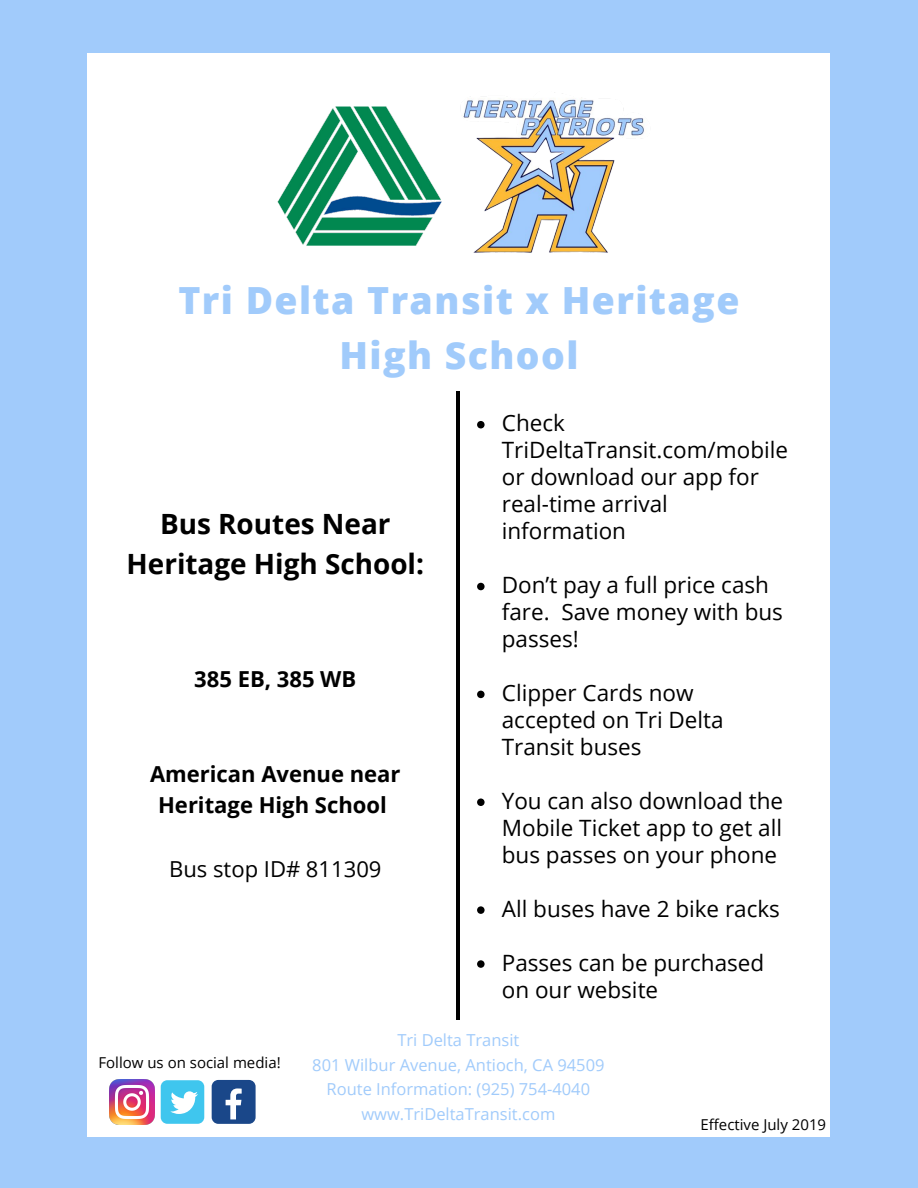
<style>
.page{position:relative;width:918px;height:1188px;background:#a1cbfb}
.page>*{position:absolute;margin:0;border:0;box-sizing:border-box;transform-origin:0 0}
.t1{font:800 37.35px/55.2px "Open Sans";letter-spacing:.04em;color:#a1cbfb;text-align:center}
.t2{font:700 27.9px/39.6px "Open Sans";color:#000;text-align:center}
.t3{font:22.5px/27px "Open Sans";color:#000}
.t4{font:700 22.05px/31.8px "Open Sans";color:#000;text-align:center}
.t5{font:22.05px "Open Sans";color:#000}
.t6{font:16.5px/24.8px "Open Sans";color:#a1cbfb;text-align:center}
.t7{font:15px "Open Sans";color:#000}
</style>
<div class="page">
<div style="left:88px;top:53px;width:741px;height:1084px;background:#fff"></div>
<img style="left:277px;top:106px;width:153px;height:140px">
<hr style="left:457px;top:391px;width:3px;height:629px;background:#000">
<svg style="left:477px;top:421px;width:8px;height:7px"></svg>
<svg style="left:477px;top:583px;width:8px;height:7px"></svg>
<svg style="left:477px;top:691px;width:8px;height:7px"></svg>
<svg style="left:477px;top:799px;width:8px;height:7px"></svg>
<svg style="left:477px;top:906px;width:8px;height:8px"></svg>
<svg style="left:477px;top:960px;width:8px;height:8px"></svg>
<img style="left:430px;top:92px;width:214px;height:161px">
<img style="left:109px;top:1079px;width:45px;height:45px">
<div style="left:161px;top:1080px;width:43px;height:44px;background:#3fc6ee;border-radius:7px"></div>
<svg style="left:170px;top:1091px;width:28px;height:23px"></svg>
<div style="left:212px;top:1080px;width:44px;height:44px;background:#1a4789;border-radius:7px"></div>
<svg style="left:226px;top:1088px;width:16px;height:31px"></svg>
<h1 class="t1" style="left:178px;top:272px;width:563px">Tri Delta Transit x Heritage<br>High School</h1>
<p class="t2" style="left:127px;top:504px;width:299px">Bus Routes Near<br>Heritage High School:</p>
<p class="t4" style="left:194px;top:662px;width:164px">385 EB, 385 WB</p>
<p class="t4" style="left:150px;top:757px;width:252px">American Avenue near<br>Heritage High School</p>
<p class="t5" style="left:169px;top:853px;width:214px">Bus stop ID# 811309</p>
<p class="t3" style="left:502px;top:409px;width:288px">Check<br>TriDeltaTransit.com/mobile or download our app for real-time arrival information</p>
<p class="t3" style="left:502px;top:571px;width:283px">Don’t pay a full price cash fare. Save money with bus passes!</p>
<p class="t3" style="left:502px;top:679px;width:223px">Clipper Cards now accepted on Tri Delta<br>Transit buses</p>
<p class="t3" style="left:502px;top:787px;width:283px;text-align:justify">You can also download the Mobile Ticket app to get all bus passes on your phone</p>
<p class="t3" style="left:502px;top:895px;width:280px">All buses have 2 bike racks</p>
<p class="t3" style="left:502px;top:949px;width:264px">Passes can be purchased on our website</p>
<p class="t7" style="left:98px;top:1052px;width:184px">Follow us on social media!</p>
<p class="t6" style="left:312px;top:1027px;width:294px">Tri Delta Transit<br>801 Wilbur Avenue, Antioch, CA 94509<br>Route Information: (925) 754-4040 www.TriDeltaTransit.com</p>
<p class="t7" style="left:700px;top:1114px;width:127px">Effective July 2019</p>
</div>
